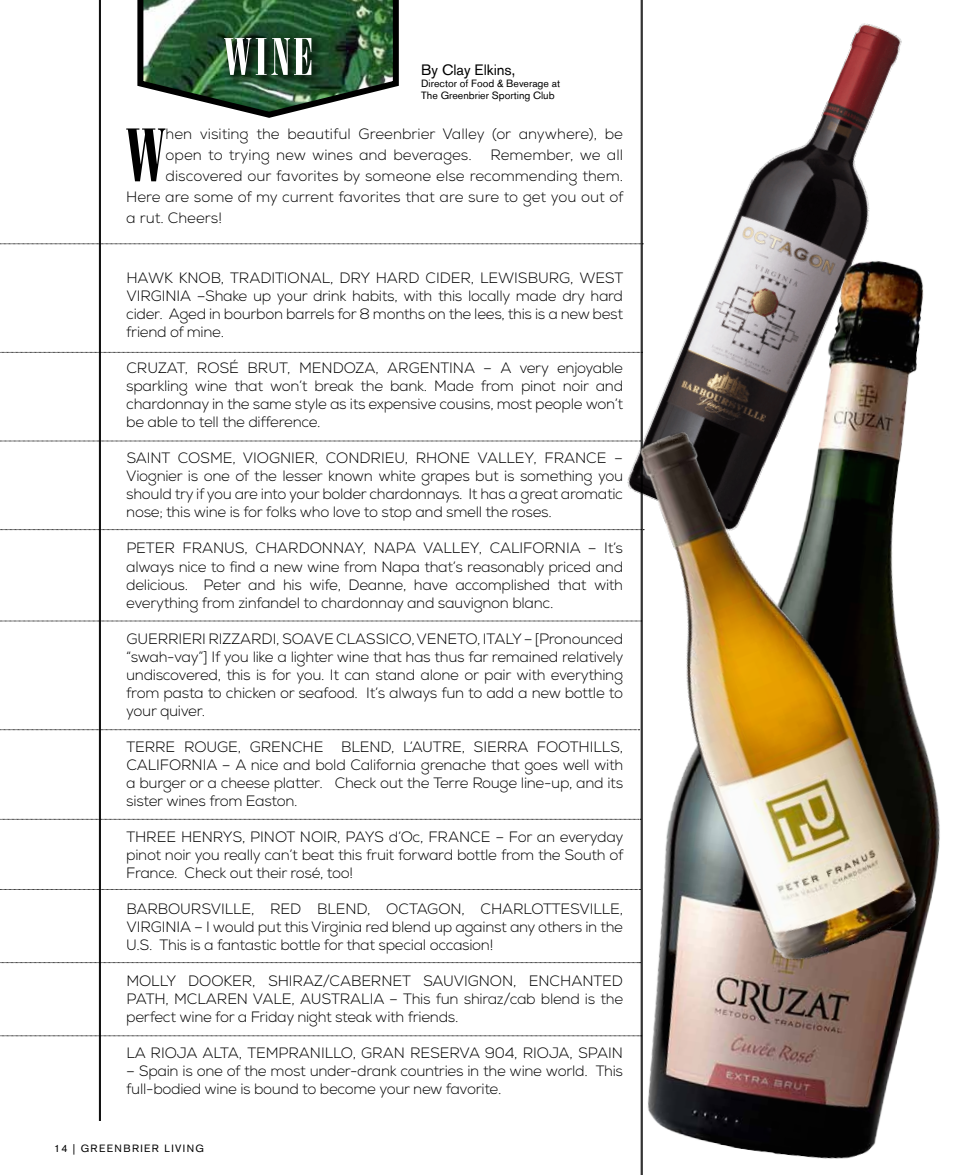
<style>
.page{position:relative;width:972px;height:1175px;background:#fff}
.page>*{position:absolute;margin:0;border:0;box-sizing:border-box;transform-origin:0 0}
.t1{font:73.05px "Bodoni Std Poster Compressed";color:#000}
.t2{font:51px "Bodoni Std Poster Compressed";color:#fff}
.t3{font:300 15px/18px "Nexa";letter-spacing:-.02em;color:#000;text-align:justify}
.t4{font:300 15px "Nexa";color:#000}
.t5{font:15px "Akzidenz Grotesk BE";color:#000}
.t6{font:10.5px/12px "Akzidenz Grotesk BE";color:#000}
.t7{font:10.5px "Akzidenz Grotesk BE";letter-spacing:.135em;color:#000}
</style>
<div class="page">
<img style="left:640px;top:0;width:262px;height:182px">
<img style="left:137px;top:0;width:262px;height:118px">
<div style="left:221px;top:34px;width:103px;height:53px;background:#000;opacity:.75"></div>
<hr style="left:99px;top:0;width:1px;height:1120px;background:#000">
<hr style="left:100px;top:0;width:1px;height:1120px;background:#000">
<hr style="left:641px;top:0;width:1px;height:1174px;background:#000">
<hr style="left:642px;top:0;width:1px;height:1174px;background:#000">
<svg style="left:0;top:962px;width:299px;height:1px"></svg>
<svg style="left:0;top:1035px;width:299px;height:1px"></svg>
<svg style="left:0;top:889px;width:299px;height:1px"></svg>
<svg style="left:0;top:819px;width:299px;height:1px"></svg>
<svg style="left:0;top:620px;width:299px;height:1px"></svg>
<svg style="left:0;top:529px;width:299px;height:1px"></svg>
<svg style="left:0;top:441px;width:299px;height:1px"></svg>
<svg style="left:0;top:352px;width:299px;height:1px"></svg>
<svg style="left:0;top:243px;width:299px;height:1px"></svg>
<svg style="left:0;top:729px;width:299px;height:1px"></svg>
<img style="left:299px;top:182px;width:625px;height:992px">
<img style="left:421px;top:295px;width:519px;height:779px">
<h2 class="t2" style="left:223px;top:27px;width:91px">WINE</h2>
<p class="t5" style="left:421px;top:61px;width:96px">By Clay Elkins,</p>
<p class="t6" style="left:421px;top:78px;width:140px">Director of Food &amp; Beverage at<br>The Greenbrier Sporting Club</p>
<h1 class="t1" style="left:125px;top:113px;width:42px">W</h1>
<p class="t4" style="left:166px;top:125px;width:459px">hen visiting the beautiful Greenbrier Valley (or anywhere), be</p>
<p class="t4" style="left:166px;top:146px;width:459px">open to trying new wines and beverages. Remember, we all</p>
<p class="t4" style="left:166px;top:167px;width:459px">discovered our favorites by someone else recommending them.</p>
<p class="t4" style="left:126px;top:188px;width:499px">Here are some of my current favorites that are sure to get you out of</p>
<p class="t4" style="left:126px;top:209px;width:97px">a rut. Cheers!</p>
<p class="t3" style="left:126px;top:270px;width:499px">HAWK KNOB, TRADITIONAL, DRY HARD CIDER, LEWISBURG, WEST VIRGINIA –Shake up your drink habits, with this locally made dry hard cider. Aged in bourbon barrels for 8 months on the lees, this is a new best friend of mine.</p>
<p class="t3" style="left:126px;top:360px;width:498px">CRUZAT, ROSÉ BRUT, MENDOZA, ARGENTINA – A very enjoyable sparkling wine that won’t break the bank. Made from pinot noir and chardonnay in the same style as its expensive cousins, most people won’t be able to tell the difference.</p>
<p class="t3" style="left:126px;top:450px;width:498px">SAINT COSME, VIOGNIER, CONDRIEU, RHONE VALLEY, FRANCE – Viognier is one of the lesser known white grapes but is something you should try if you are into your bolder chardonnays. It has a great aromatic nose; this wine is for folks who love to stop and smell the roses.</p>
<p class="t3" style="left:126px;top:540px;width:498px">PETER FRANUS, CHARDONNAY, NAPA VALLEY, CALIFORNIA – It’s always nice to find a new wine from Napa that’s reasonably priced and delicious. Peter and his wife, Deanne, have accomplished that with everything from zinfandel to chardonnay and sauvignon blanc.</p>
<p class="t3" style="left:126px;top:630px;width:499px">GUERRIERI RIZZARDI, SOAVE CLASSICO, VENETO, ITALY – [Pronounced “swah-vay”] If you like a lighter wine that has thus far remained relatively undiscovered, this is for you. It can stand alone or pair with everything from pasta to chicken or seafood. It’s always fun to add a new bottle to your quiver.</p>
<p class="t3" style="left:126px;top:738px;width:498px">TERRE ROUGE, GRENCHE BLEND, L’AUTRE, SIERRA FOOTHILLS, CALIFORNIA – A nice and bold California grenache that goes well with a burger or a cheese platter. Check out the Terre Rouge line-up, and its sister wines from Easton.</p>
<p class="t3" style="left:126px;top:828px;width:499px">THREE HENRYS, PINOT NOIR, PAYS d’Oc, FRANCE – For an everyday pinot noir you really can’t beat this fruit forward bottle from the South of France. Check out their rosé, too!</p>
<p class="t3" style="left:126px;top:900px;width:498px">BARBOURSVILLE, RED BLEND, OCTAGON, CHARLOTTESVILLE, VIRGINIA – I would put this Virginia red blend up against any others in the U.S. This is a fantastic bottle for that special occasion!</p>
<p class="t3" style="left:126px;top:972px;width:498px">MOLLY DOOKER, SHIRAZ/CABERNET SAUVIGNON, ENCHANTED PATH, MCLAREN VALE, AUSTRALIA – This fun shiraz/cab blend is the perfect wine for a Friday night steak with friends.</p>
<p class="t3" style="left:126px;top:1044px;width:498px">LA RIOJA ALTA, TEMPRANILLO, GRAN RESERVA 904, RIOJA, SPAIN</p>
<p class="t3" style="left:126px;top:1062px;width:498px">– Spain is one of the most under-drank countries in the wine world. This full-bodied wine is bound to become your new favorite.</p>
<p class="t7" style="left:54px;top:1142px;width:152px">14 | GREENBRIER LIVING</p>
</div>
